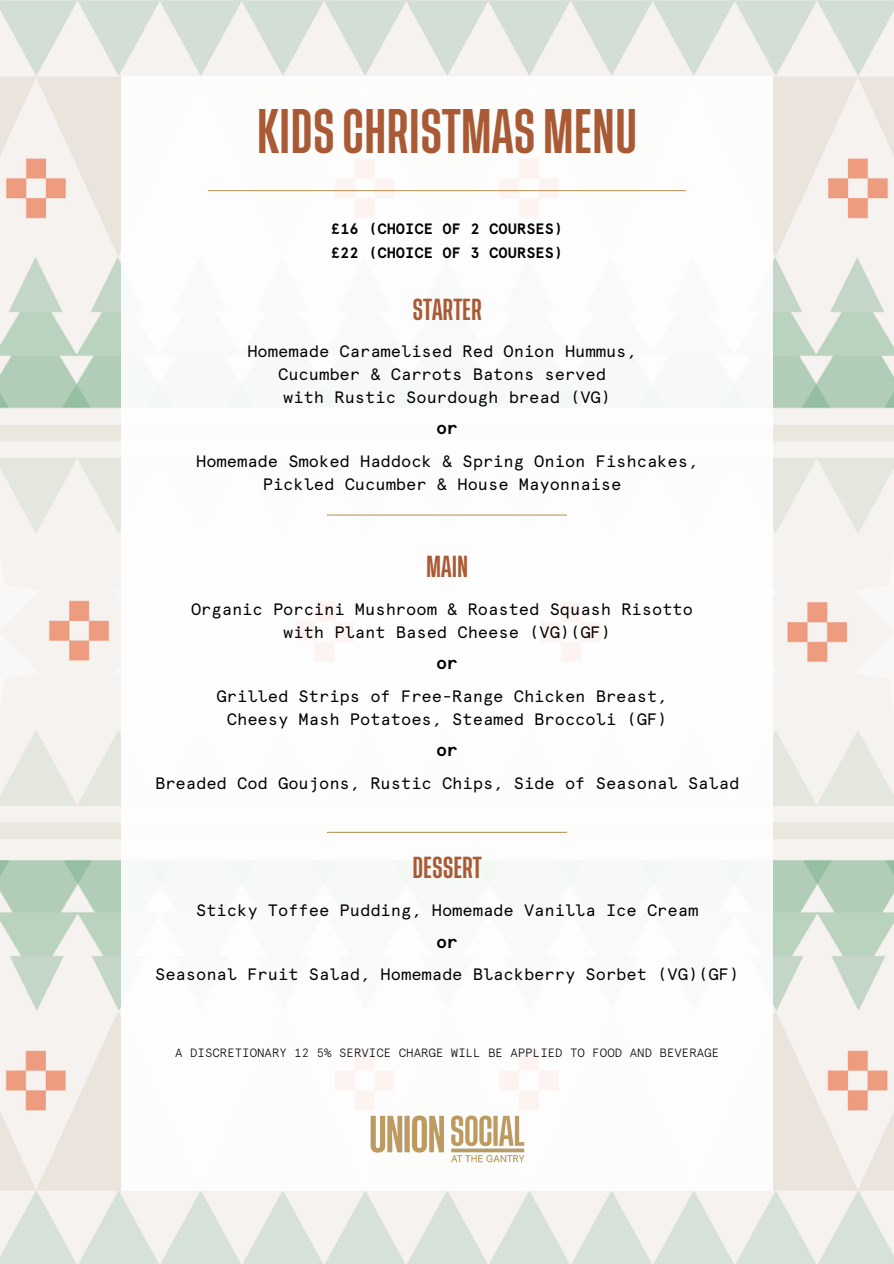
<style>
.page{position:relative;width:894px;height:1264px;background:#fff}
.page>*{position:absolute;margin:0;border:0;box-sizing:border-box;transform-origin:0 0}
.t1{font:500 46.5px "Tusker Grotesk 4500";color:#a95a34}
.t2{font:500 22.5px "Tusker Grotesk 4500";color:#a95a34}
.t3{font:700 18px "Apercu Mono Pro";color:#000}
.t4{font:16.5px/23px "Apercu Mono";color:#000}
.t5{font:700 15px/24.8px "Apercu Mono Pro";color:#000}
.t6{font:300 12px "Apercu Mono Pro";color:#000}
</style>
<div class="page">
<img style="left:0;top:0;width:893px;height:1263px">
<div style="left:121px;top:76px;width:651px;height:1114px;background:#fff"></div>
<hr style="left:208px;top:190px;width:477px;height:1px;background:#bd9b60">
<hr style="left:327px;top:514px;width:240px;height:1px;background:#bd9b60">
<hr style="left:327px;top:831px;width:240px;height:2px;background:#bd9b60">
<img style="left:334px;top:1079px;width:226px;height:119px">
<h1 class="t1" style="left:257px;top:109px;width:382px">KIDS CHRISTMAS MENU</h1>
<p class="t5" style="left:331px;top:217px;width:234px">£16 (CHOICE OF 2 COURSES) £22 (CHOICE OF 3 COURSES)</p>
<h2 class="t2" style="left:412px;top:299px;width:71px">STARTER</h2>
<p class="t4" style="left:247px;top:339px;width:391px">Homemade Caramelised Red Onion Hummus,</p>
<p class="t4" style="left:278px;top:362px;width:329px">Cucumber &amp; Carrots Batons served</p>
<p class="t4" style="left:283px;top:385px;width:329px">with Rustic Sourdough bread (VG)</p>
<p class="t3" style="left:436px;top:420px;width:24px">or</p>
<p class="t4" style="left:263px;top:449px;width:437px;text-indent:-67px">Homemade Smoked Haddock &amp; Spring Onion Fishcakes,<br>Pickled Cucumber &amp; House Mayonnaise</p>
<h2 class="t2" style="left:426px;top:555px;width:43px">MAIN</h2>
<p class="t4" style="left:283px;top:597px;width:411px;text-indent:-92px">Organic Porcini Mushroom &amp; Roasted Squash Risotto with Plant Based Cheese (VG)(GF)</p>
<p class="t3" style="left:436px;top:655px;width:24px">or</p>
<p class="t4" style="left:216px;top:684px;width:452px;text-align:right">Grilled Strips of Free-Range Chicken Breast,<br>Cheesy Mash Potatoes, Steamed Broccoli (GF)</p>
<p class="t3" style="left:436px;top:742px;width:24px">or</p>
<p class="t4" style="left:155px;top:771px;width:585px">Breaded Cod Goujons, Rustic Chips, Side of Seasonal Salad</p>
<h2 class="t2" style="left:412px;top:856px;width:71px">DESSERT</h2>
<p class="t4" style="left:196px;top:898px;width:503px">Sticky Toffee Pudding, Homemade Vanilla Ice Cream</p>
<p class="t3" style="left:436px;top:933px;width:24px">or</p>
<p class="t4" style="left:155px;top:962px;width:585px">Seasonal Fruit Salad, Homemade Blackberry Sorbet (VG)(GF)</p>
<p class="t6" style="left:175px;top:1047px;width:545px">A DISCRETIONARY 12 5% SERVICE CHARGE WILL BE APPLIED TO FOOD AND BEVERAGE</p>
</div>
